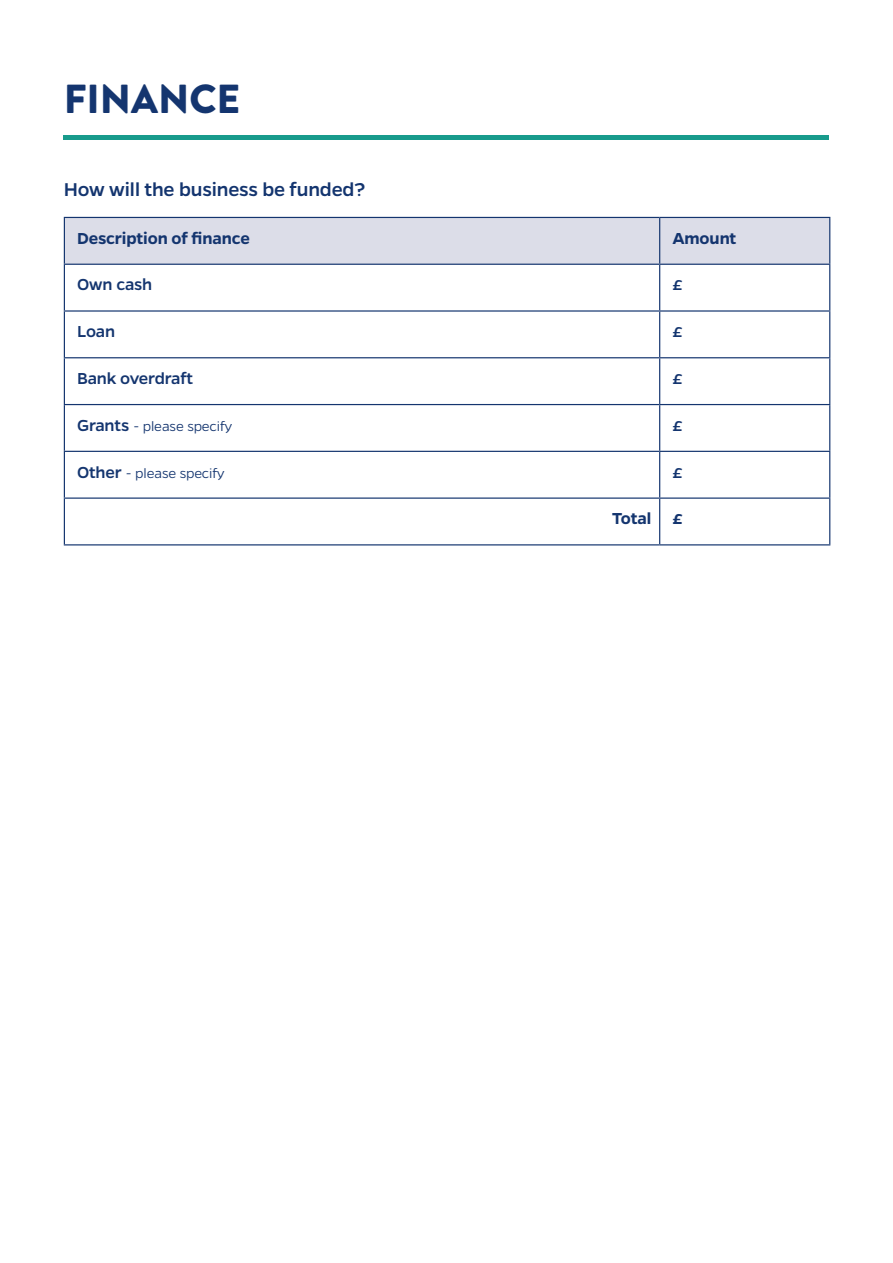
<style>
.page{position:relative;width:893px;height:1263px;background:#fff}
.page>*{position:absolute;margin:0;border:0;box-sizing:border-box;transform-origin:0 0}
.t1{font:900 40.5px "Brandon Grotesque";color:#14356f}
.t2{font:500 21px "Gentona";letter-spacing:-.01em;color:#14356f}
.t3{font:600 18px "Gentona";letter-spacing:-.01em;color:#14356f}
.t4{font:500 18px "Gentona";letter-spacing:-.01em;color:#14356f}
.t5{font:300 15px "Gentona";letter-spacing:-.005em;color:#14356f}
.s1{font-weight:500;font-size:18px}
</style>
<div class="page">
<div style="left:65px;top:218px;width:764px;height:46px;background:#dcdde8"></div>
<hr style="left:64px;top:217px;width:596px;height:1px;background:#14356f">
<hr style="left:64px;top:218px;width:1px;height:46px;background:#14356f">
<hr style="left:64px;top:264px;width:596px;height:1px;background:#14356f">
<hr style="left:64px;top:265px;width:1px;height:45px;background:#14356f">
<hr style="left:64px;top:310px;width:596px;height:2px;background:#14356f">
<hr style="left:64px;top:312px;width:1px;height:45px;background:#14356f">
<hr style="left:64px;top:357px;width:596px;height:1px;background:#14356f">
<hr style="left:64px;top:358px;width:1px;height:46px;background:#14356f">
<hr style="left:64px;top:404px;width:596px;height:1px;background:#14356f">
<hr style="left:64px;top:405px;width:1px;height:46px;background:#14356f">
<hr style="left:64px;top:451px;width:596px;height:1px;background:#14356f">
<hr style="left:64px;top:452px;width:1px;height:45px;background:#14356f">
<hr style="left:64px;top:497px;width:596px;height:2px;background:#14356f">
<hr style="left:64px;top:499px;width:1px;height:45px;background:#14356f">
<hr style="left:64px;top:544px;width:596px;height:1px;background:#14356f">
<hr style="left:660px;top:217px;width:170px;height:1px;background:#14356f">
<hr style="left:659px;top:218px;width:1px;height:46px;background:#14356f">
<hr style="left:829px;top:218px;width:1px;height:46px;background:#14356f">
<hr style="left:660px;top:264px;width:170px;height:1px;background:#14356f">
<hr style="left:659px;top:265px;width:1px;height:45px;background:#14356f">
<hr style="left:829px;top:265px;width:1px;height:45px;background:#14356f">
<hr style="left:660px;top:310px;width:170px;height:2px;background:#14356f">
<hr style="left:659px;top:312px;width:1px;height:45px;background:#14356f">
<hr style="left:829px;top:312px;width:1px;height:45px;background:#14356f">
<hr style="left:660px;top:357px;width:170px;height:1px;background:#14356f">
<hr style="left:659px;top:358px;width:1px;height:46px;background:#14356f">
<hr style="left:829px;top:358px;width:1px;height:46px;background:#14356f">
<hr style="left:660px;top:404px;width:170px;height:1px;background:#14356f">
<hr style="left:659px;top:405px;width:1px;height:46px;background:#14356f">
<hr style="left:829px;top:405px;width:1px;height:46px;background:#14356f">
<hr style="left:660px;top:451px;width:170px;height:1px;background:#14356f">
<hr style="left:659px;top:452px;width:1px;height:45px;background:#14356f">
<hr style="left:829px;top:452px;width:1px;height:45px;background:#14356f">
<hr style="left:660px;top:497px;width:170px;height:2px;background:#14356f">
<hr style="left:659px;top:499px;width:1px;height:45px;background:#14356f">
<hr style="left:829px;top:499px;width:1px;height:45px;background:#14356f">
<hr style="left:660px;top:544px;width:170px;height:1px;background:#14356f">
<hr style="left:64px;top:136px;width:765px;height:4px;background:#189b8c">
<h1 class="t1" style="left:64px;top:71px;width:178px">FINANCE</h1>
<h2 class="t2" style="left:64px;top:177px;width:303px">How will the business be funded?</h2>
<p class="t3" style="left:77px;top:228px;width:174px">Description of finance</p>
<p class="t3" style="left:672px;top:228px;width:66px">Amount</p>
<p class="t4" style="left:77px;top:275px;width:77px">Own cash</p>
<p class="t4" style="left:672px;top:275px;width:12px">£</p>
<p class="t4" style="left:77px;top:321px;width:39px">Loan</p>
<p class="t4" style="left:672px;top:321px;width:12px">£</p>
<p class="t4" style="left:77px;top:368px;width:118px">Bank overdraft</p>
<p class="t4" style="left:672px;top:368px;width:12px">£</p>
<p class="t5" style="left:77px;top:418px;width:157px"><span class="s1">Grants</span> - please specify</p>
<p class="t4" style="left:672px;top:415px;width:12px">£</p>
<p class="t5" style="left:77px;top:464px;width:149px"><span class="s1">Other</span> - please specify</p>
<p class="t4" style="left:672px;top:462px;width:12px">£</p>
<p class="t3" style="left:612px;top:508px;width:72px">Total £</p>
</div>
